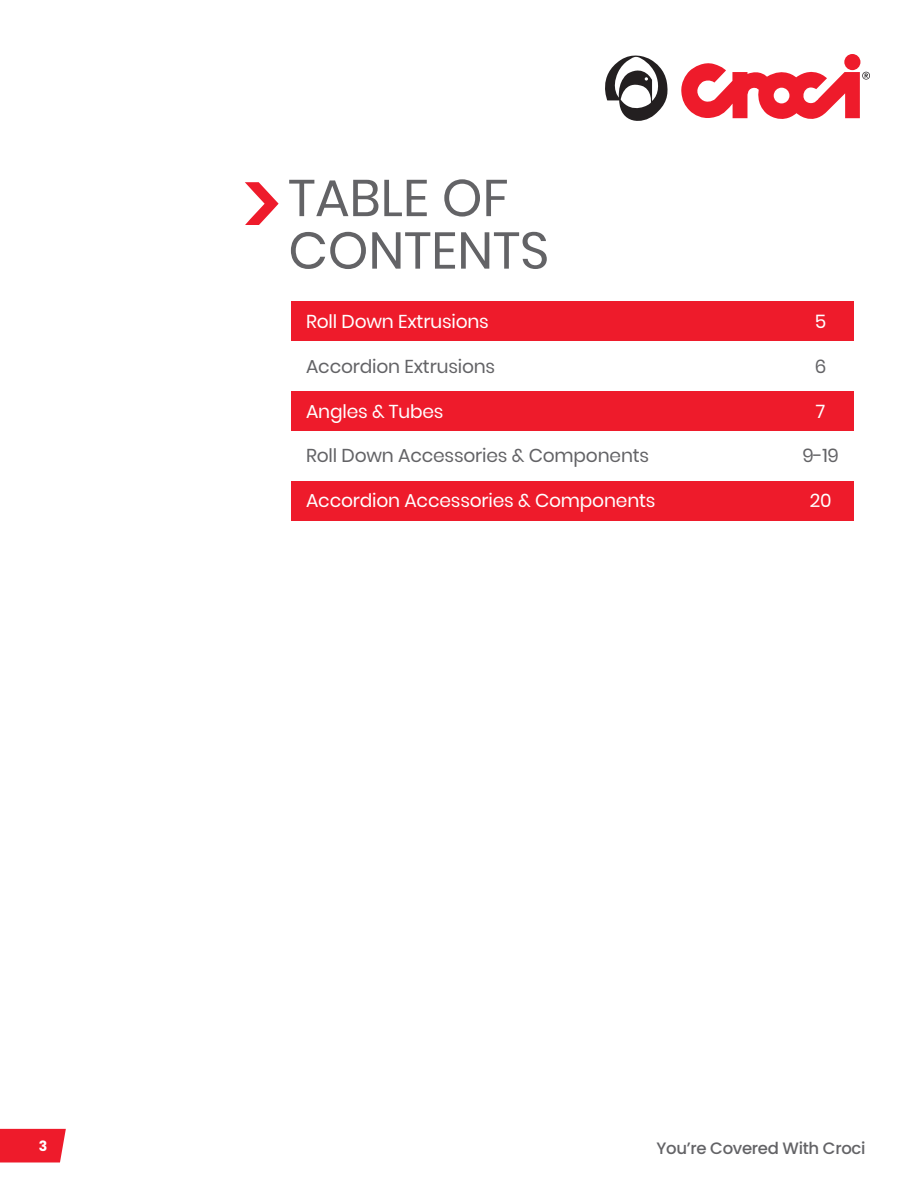
<style>
.page{position:relative;width:918px;height:1188px;background:#fff}
.page>*{position:absolute;margin:0;border:0;box-sizing:border-box;transform-origin:0 0}
.Big_Title{font:51.6px "Poppins";color:#636366}
.t1{font:18.6px "Poppins";letter-spacing:-.01em;color:#fff}
.t2{font:18.6px "Poppins";letter-spacing:-.01em;color:#636366}
.t3{font:500 16.5px "Poppins";letter-spacing:-.02em;color:#636366}
.t4{font:700 14.1px "Poppins";color:#fff}
</style>
<div class="page">
<svg style="left:0;top:1129px;width:66px;height:34px;background:#ef2837"></svg>
<div style="left:844px;top:54px;width:16px;height:16px;background:#ee1b2b;border-radius:50%"></div>
<svg style="left:605px;top:55px;width:63px;height:66px"></svg>
<svg style="left:681px;top:61px;width:189px;height:58px"></svg>
<div style="left:291px;top:301px;width:563px;height:40px;background:#ee1b2b"></div>
<div style="left:291px;top:391px;width:563px;height:39px;background:#ee1b2b"></div>
<div style="left:291px;top:482px;width:563px;height:39px;background:#ee1b2b"></div>
<svg style="left:245px;top:182px;width:34px;height:43px"></svg>
<p class="Big_Title" style="left:288px;top:168px;width:222px">TABLE OF</p>
<p class="Big_Title" style="left:288px;top:221px;width:262px">CONTENTS</p>
<p class="t1" style="left:306px;top:311px;width:184px">Roll Down Extrusions</p>
<p class="t1" style="left:815px;top:311px;width:13px">5</p>
<p class="t2" style="left:306px;top:356px;width:191px">Accordion Extrusions</p>
<p class="t2" style="left:815px;top:356px;width:13px">6</p>
<p class="t1" style="left:306px;top:400px;width:139px">Angles &amp; Tubes</p>
<p class="t1" style="left:816px;top:400px;width:11px">7</p>
<p class="t2" style="left:306px;top:445px;width:345px">Roll Down Accessories &amp; Components</p>
<p class="t2" style="left:802px;top:445px;width:38px">9-19</p>
<p class="t1" style="left:306px;top:490px;width:351px">Accordion Accessories &amp; Components</p>
<p class="t1" style="left:810px;top:490px;width:23px">20</p>
<p class="t4" style="left:39px;top:1138px;width:10px">3</p>
<p class="t3" style="left:657px;top:1139px;width:210px">You’re Covered With Croci</p>
</div>
